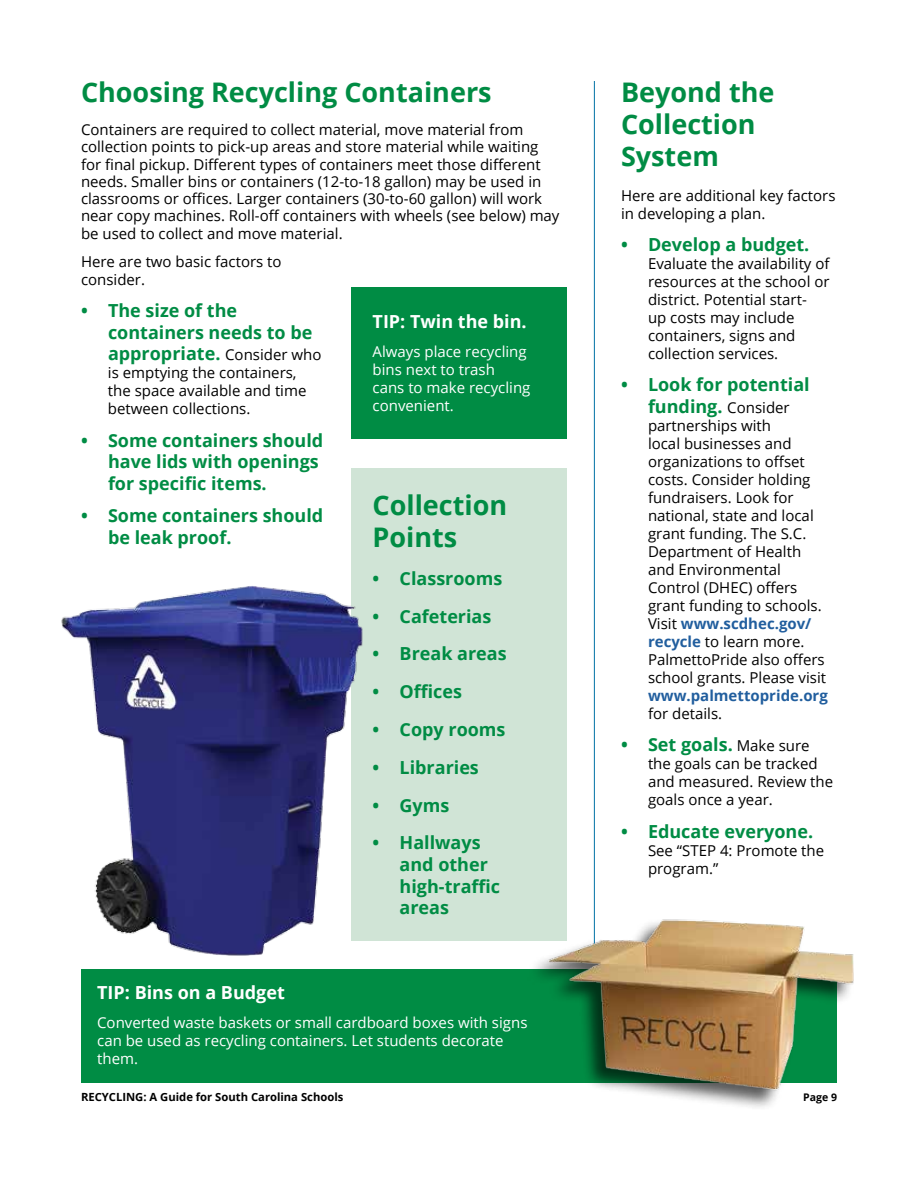
<style>
.page{position:relative;width:918px;height:1188px;background:#fff}
.page>*{position:absolute;margin:0;border:0;box-sizing:border-box;transform-origin:0 0}
.t1{font:700 27px/32.4px "Open Sans";color:#008c44}
.t2{font:700 18px/21.6px "Open Sans";color:#008c44}
.t3{font:700 18px "Open Sans";color:#fff}
.t4{font:15px/18px "Open Sans";color:#000}
.t5{font:15px/18px "Open Sans";color:#fff}
.t6{font:700 15px "Open Sans";color:#215e9e}
.t7{font:700 11.25px "Open Sans";color:#000}
.t8{font:700 10.5px "Open Sans";color:#000}
.s1{font-weight:400;font-size:15px;color:#000}
.s2{font-weight:700;color:#215e9e}
</style>
<div class="page">
<div style="left:81px;top:969px;width:756px;height:114px;background:#008c44"></div>
<div style="left:351px;top:287px;width:216px;height:151px;background:#008c44"></div>
<hr style="left:594px;top:81px;width:1px;height:863px;background:#0071a5">
<div style="left:351px;top:468px;width:216px;height:472px;background:#d0e4d6"></div>
<img style="left:61px;top:586px;width:316px;height:370px">
<div style="left:527px;top:919px;width:327px;height:192px;background:#000;opacity:.65"></div>
<img style="left:540px;top:895px;width:314px;height:207px">
<h1 class="t1" style="left:81px;top:75px;width:412px">Choosing Recycling Containers</h1>
<p class="t4" style="left:81px;top:121px;width:480px;line-height:17.2px">Containers are required to collect material, move material from collection points to pick-up areas and store material while waiting for final pickup. Different types of containers meet those different needs. Smaller bins or containers (12-to-18 gallon) may be used in classrooms or offices. Larger containers (30-to-60 gallon) will work near copy machines. Roll-off containers with wheels (see below) may be used to collect and move material.</p>
<p class="t4" style="left:81px;top:252px;width:202px">Here are two basic factors to consider.</p>
<p class="t2" style="left:108px;top:299px;width:215px;text-indent:-27px">• The size of the containers needs to be appropriate. <span class="s1">Consider who</span></p>
<p class="t4" style="left:108px;top:363px;width:200px">is emptying the containers, the space available and time between collections.</p>
<p class="t2" style="left:108px;top:429px;width:217px;text-indent:-27px">• Some containers should have lids with openings for specific items.</p>
<p class="t2" style="left:108px;top:504px;width:217px;text-indent:-27px">• Some containers should be leak proof.</p>
<p class="t3" style="left:373px;top:309px;width:156px">TIP: Twin the bin.</p>
<p class="t5" style="left:373px;top:342px;width:159px">Always place recycling bins next to trash cans to make recycling convenient.</p>
<h1 class="t1" style="left:373px;top:488px;width:136px">Collection<br>Points</h1>
<p class="t2" style="left:373px;top:567px;width:131px">• Classrooms</p>
<p class="t2" style="left:373px;top:605px;width:120px">• Cafeterias</p>
<p class="t2" style="left:373px;top:643px;width:136px">• Break areas</p>
<p class="t2" style="left:373px;top:680px;width:91px">• Offices</p>
<p class="t2" style="left:373px;top:718px;width:135px">• Copy rooms</p>
<p class="t2" style="left:373px;top:756px;width:108px">• Libraries</p>
<p class="t2" style="left:373px;top:794px;width:78px">• Gyms</p>
<p class="t2" style="left:400px;top:832px;width:102px;text-indent:-27px">• Hallways and other high-traffic areas</p>
<p class="t3" style="left:97px;top:980px;width:189px">TIP: Bins on a Budget</p>
<p class="t5" style="left:97px;top:1013px;width:432px">Converted waste baskets or small cardboard boxes with signs can be used as recycling containers. Let students decorate them.</p>
<h1 class="t1" style="left:621px;top:75px;width:155px">Beyond the<br>Collection<br>System</h1>
<p class="t4" style="left:621px;top:186px;width:216px">Here are additional key factors in developing a plan.</p>
<p class="t2" style="left:621px;top:233px;width:190px">• Develop a budget.</p>
<p class="t4" style="left:648px;top:254px;width:183px">Evaluate the availability of resources at the school or district. Potential start-<br>up costs may include containers, signs and collection services.</p>
<p class="t2" style="left:621px;top:374px;width:190px;text-align:center">• Look for potential funding. <span class="s1">Consider</span></p>
<p class="t4" style="left:648px;top:416px;width:180px">partnerships with<br>local businesses and organizations to offset costs. Consider holding fundraisers. Look for national, state and local grant funding. The S.C.<br>Department of Health and Environmental<br>Control (DHEC) offers grant funding to schools.<br>Visit <span class="s2">www.scdhec.gov/ recycle</span> to learn more.<br>PalmettoPride also offers school grants. Please visit</p>
<p class="t6" style="left:648px;top:685px;width:181px">www.palmettopride.org</p>
<p class="t4" style="left:648px;top:704px;width:76px">for details.</p>
<p class="t2" style="left:621px;top:734px;width:190px">• Set goals. <span class="s1">Make sure</span></p>
<p class="t4" style="left:648px;top:755px;width:187px">the goals can be tracked and measured. Review the goals once a year.</p>
<p class="t2" style="left:621px;top:820px;width:194px">• Educate everyone.</p>
<p class="t4" style="left:648px;top:841px;width:178px">See “STEP 4: Promote the program.”</p>
<p class="t7" style="left:81px;top:1089px;width:264px">RECYCLING: A Guide for South Carolina Schools</p>
<p class="t8" style="left:803px;top:1089px;width:35px">Page 9</p>
</div>
